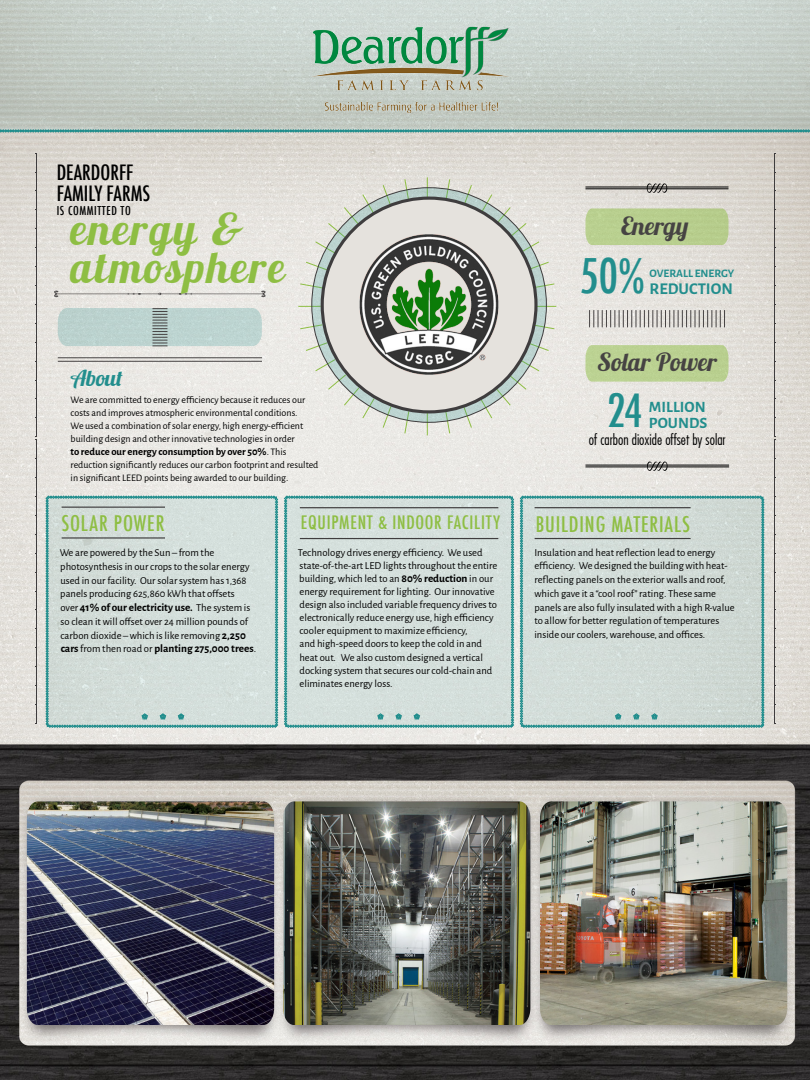
<style>
.page{position:relative;width:810px;height:1080px;background:#fff}
.page>*{position:absolute;margin:0;border:0;box-sizing:border-box;transform-origin:0 0}
.t1{font:500 condensed 46.56px "Futura";color:#228e8d}
.t2{font:500 condensed 44.62px "Futura";color:#228e8d}
.t3{font:43.75px/37.5px "Lobster 1.3";letter-spacing:.05em;color:#8ebe43}
.t4{font:25px "Lobster 1.3";color:#464343}
.t5{font:21.88px "Lobster 1.3";color:#228e8d}
.t6{font:500 condensed 21px "Futura";letter-spacing:.04em;color:#8ebe43}
.t7{font:500 condensed 20.62px/20.6px "Futura";color:#000}
.t8{font:500 condensed 18.12px "Futura";letter-spacing:.04em;color:#8ebe43}
.t9{font:700 16.5px "Alegreya Sans";color:#228e8d}
.t10{font:700 15.81px/15.8px "Alegreya Sans";color:#228e8d}
.t11{font:300 condensed 14.94px "Futura";color:#000}
.t12{font:500 condensed 11.94px "Futura";letter-spacing:.05em;color:#000}
.t13{font:700 11.5px "Alegreya Sans";color:#228e8d}
.t14{font:700 11.25px "Alegreya Sans";color:#000}
.t15{font:10.62px/13.1px "Alegreya Sans";color:#000}
.t16{font:700 10.62px "Alegreya Sans";color:#000}
.t17{font:10px/13.1px "Alegreya Sans";color:#000}
.s1{font-style:italic}
.s2{font-weight:400;font-size:10px}
.s3{font-weight:400;font-size:10.62px}
.s4{font-weight:700;font-size:11.25px}
</style>
<div class="page">
<img style="left:0;top:132px;width:810px;height:948px">
<img style="left:540px;top:801px;width:247px;height:224px">
<img style="left:27px;top:801px;width:247px;height:224px">
<img style="left:283px;top:801px;width:247px;height:224px">
<svg style="left:54px;top:291px;width:212px;height:6px"></svg>
<svg style="left:774px;top:153px;width:2px;height:571px"></svg>
<hr style="left:775px;top:440px;width:1px;height:283px;background:#3f3d3e">
<svg style="left:36px;top:153px;width:1px;height:571px"></svg>
<hr style="left:36px;top:440px;width:1px;height:283px;background:#3f3d3e">
<hr style="left:58px;top:358px;width:204px;height:1px;background:#464343">
<hr style="left:58px;top:361px;width:204px;height:1px;background:#464343">
<svg style="left:58px;top:308px;width:204px;height:39px;background:#bad0cc"></svg>
<svg style="left:0;top:0;width:810px;height:130px;background:#c6cec8"></svg>
<svg style="left:0;top:130px;width:810px;height:2px;background:#29908f"></svg>
<img style="left:297px;top:23px;width:250px;height:91px">
<div style="left:585px;top:345px;width:144px;height:37px;background:#bad191"></div>
<hr style="left:585px;top:188px;width:144px;height:1px;background:#000">
<hr style="left:585px;top:187px;width:144px;height:1px;background:#000">
<svg style="left:647px;top:183px;width:20px;height:10px"></svg>
<hr style="left:585px;top:467px;width:144px;height:1px;background:#000">
<hr style="left:585px;top:465px;width:144px;height:1px;background:#000">
<svg style="left:647px;top:461px;width:21px;height:10px"></svg>
<svg style="left:589px;top:310px;width:136px;height:17px;background:#bfbcb8"></svg>
<div style="left:585px;top:208px;width:144px;height:37px;background:#b8ce8e"></div>
<svg style="left:46px;top:496px;width:232px;height:232px;background:#ccdad6"></svg>
<svg style="left:284px;top:496px;width:230px;height:232px;background:#cddbd8"></svg>
<svg style="left:520px;top:496px;width:244px;height:232px;background:#cad7d3"></svg>
<hr style="left:62px;top:507px;width:103px;height:1px;background:#3f3d3e">
<hr style="left:62px;top:537px;width:103px;height:2px;background:#3f3d3e">
<hr style="left:300px;top:507px;width:198px;height:1px;background:#3f3d3e">
<hr style="left:535px;top:507px;width:156px;height:1px;background:#3f3d3e">
<hr style="left:300px;top:538px;width:198px;height:1px;background:#3f3d3e">
<hr style="left:535px;top:538px;width:156px;height:1px;background:#3f3d3e">
<svg style="left:405px;top:179px;width:4px;height:11px"></svg>
<svg style="left:383px;top:185px;width:8px;height:12px"></svg>
<svg style="left:315px;top:194px;width:59px;height:33px"></svg>
<svg style="left:315px;top:382px;width:59px;height:37px;background:#e6e6df"></svg>
<svg style="left:383px;top:413px;width:8px;height:15px"></svg>
<svg style="left:405px;top:420px;width:4px;height:14px"></svg>
<svg style="left:427px;top:423px;width:1px;height:12px"></svg>
<svg style="left:445px;top:420px;width:5px;height:14px"></svg>
<svg style="left:463px;top:414px;width:9px;height:14px"></svg>
<svg style="left:480px;top:382px;width:59px;height:37px;background:#e4e3dd"></svg>
<svg style="left:480px;top:194px;width:59px;height:33px"></svg>
<svg style="left:463px;top:185px;width:9px;height:11px"></svg>
<svg style="left:445px;top:179px;width:5px;height:11px"></svg>
<svg style="left:312px;top:188px;width:234px;height:234px;background:#a4b8b1"></svg>
<div style="left:322px;top:198px;width:214px;height:214px;background:#e5e2dd;border-radius:50%"></div>
<img style="left:291px;top:227px;width:276px;height:155px">
<h3 class="t7" style="left:57px;top:162px;width:95px">DEARDORFF<br>FAMILY FARMS</h3>
<p class="t12" style="left:57px;top:203px;width:76px">IS COMMITTED TO</p>
<h3 class="t3" style="left:71px;top:210px;width:215px">energy <span class="s1">&amp; </span>atmosphere</h3>
<h3 class="t5" style="left:70px;top:365px;width:54px">About</h3>
<p class="t17" style="left:71px;top:392px;width:236px">We are committed to energy efficiency because it reduces our costs and improves atmospheric environmental conditions.<br>We used a combination of solar energy, high energy-efficient building design and other innovative technologies in order</p>
<p class="t16" style="left:71px;top:444px;width:217px">to reduce our energy consumption by over 50%<span class="s2">. This</span></p>
<p class="t17" style="left:71px;top:458px;width:249px">reduction significantly reduces our carbon footprint and resulted in significant LEED points being awarded to our building.</p>
<h3 class="t4" style="left:621px;top:210px;width:69px">Energy</h3>
<p class="t13" style="left:650px;top:265px;width:86px">OVERALL ENERGY</p>
<h1 class="t1" style="left:580px;top:246px;width:67px">50%</h1>
<h3 class="t9" style="left:650px;top:276px;width:85px">REDUCTION</h3>
<h3 class="t4" style="left:597px;top:346px;width:122px">Solar Power</h3>
<h2 class="t2" style="left:607px;top:382px;width:37px">24</h2>
<h3 class="t10" style="left:649px;top:398px;width:60px">MILLION<br>POUNDS</h3>
<h3 class="t11" style="left:589px;top:431px;width:138px">of carbon dioxide offset by solar</h3>
<h3 class="t6" style="left:61px;top:510px;width:105px">SOLAR POWER</h3>
<p class="t15" style="left:60px;top:545px;width:192px;line-height:13.8px">We are powered by the Sun – from the photosynthesis in our crops to the solar energy used in our facility. Our solar system has 1,368 panels producing 625,860 kWh that offsets</p>
<p class="t14" style="left:61px;top:599px;width:191px"><span class="s3">over</span> 41% of our electricity use. <span class="s3">The system is</span></p>
<p class="t15" style="left:61px;top:614px;width:189px;line-height:13.8px">so clean it will offset over 24 million pounds of carbon dioxide – which is like removing <span class="s4">2,250</span></p>
<p class="t14" style="left:61px;top:641px;width:197px">cars <span class="s3">from then road or</span> planting 275,000 trees<span class="s3">.</span></p>
<h3 class="t8" style="left:301px;top:511px;width:201px">EQUIPMENT &amp; INDOOR FACILITY</h3>
<h3 class="t6" style="left:536px;top:511px;width:156px">BUILDING MATERIALS</h3>
<p class="t15" style="left:534px;top:545px;width:202px;line-height:13.8px">Insulation and heat reflection lead to energy efficiency. We designed the building with heat&shy;reflecting panels on the exterior walls and roof, which gave it a “cool roof” rating. These same panels are also fully insulated with a high R-value to allow for better regulation of temperatures inside our coolers, warehouse, and offices.</p>
<p class="t15" style="left:298px;top:545px;width:201px">Technology drives energy efficiency. We used state-of-the-art LED lights throughout the entire building, which led to an <span class="s4">80% reduction</span> in our energy requirement for lighting. Our innovative design also included variable frequency drives to electronically reduce energy use, high efficiency cooler equipment to maximize efficiency,<br>and high-speed doors to keep the cold in and heat out. We also custom designed a vertical docking system that secures our cold-chain and eliminates energy loss.</p>
</div>
